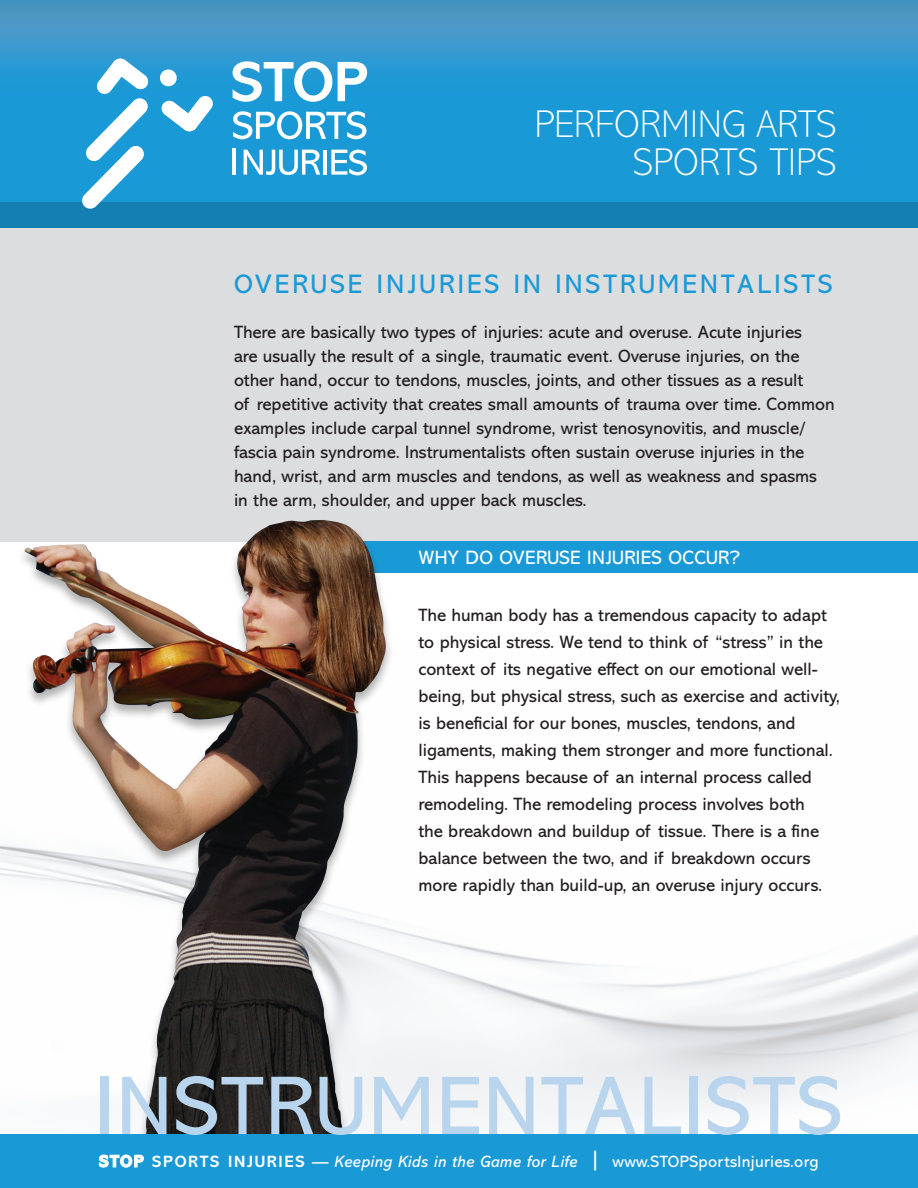
<style>
.page{position:relative;width:918px;height:1188px;background:#fff}
.page>*{position:absolute;margin:0;border:0;box-sizing:border-box;transform-origin:0 0}
.t1{font:83.85px "Abadi";letter-spacing:.03em;color:#b9d5ee}
.t2{font:200 39px/37.5px "Abadi";letter-spacing:-.015em;color:#fff;text-align:right}
.t3{font:27px "Abadi";letter-spacing:.12em;color:#1999d6}
.t4{font:19.5px "Abadi";letter-spacing:.02em;color:#fff}
.t5{font:18px/27px "Abadi";color:#231f20}
.t6{font:italic 16.5px "Abadi";letter-spacing:.02em;color:#fff}
.s1{font-weight:700;font-style:normal}
.s2{font-size:24px}
.s3{font-style:normal}
</style>
<div class="page">
<div style="left:0;top:0;width:918px;height:542px;background:#dcdddf"></div>
<svg style="left:0;top:0;width:918px;height:202px;background:#2998d1"></svg>
<div style="left:268px;top:542px;width:650px;height:31px;background:#1999d6"></div>
<div style="left:17px;top:519px;width:377px;height:633px;background:#231f20;opacity:.35"></div>
<img style="left:25px;top:520px;width:286px;height:132px">
<div style="left:0;top:1134px;width:918px;height:54px;background:#1999d6"></div>
<svg style="left:98px;top:1154px;width:46px;height:14px"></svg>
<div style="left:0;top:202px;width:918px;height:26px;background:#147fb2"></div>
<svg style="left:159px;top:69px;width:19px;height:18px"></svg>
<svg style="left:161px;top:95px;width:53px;height:37px;background:#89cae9"></svg>
<svg style="left:82px;top:59px;width:67px;height:150px;background:#69bbe2"></svg>
<svg style="left:233px;top:61px;width:99px;height:41px;background:#80c5e7"></svg>
<svg style="left:338px;top:62px;width:29px;height:39px"></svg>
<svg style="left:233px;top:111px;width:133px;height:28px;background:#70bfe5"></svg>
<hr style="left:233px;top:149px;width:3px;height:26px;background:#fff">
<svg style="left:244px;top:150px;width:76px;height:25px;background:#74c1e6"></svg>
<hr style="left:323px;top:150px;width:4px;height:25px;background:#fff">
<svg style="left:331px;top:150px;width:36px;height:25px"></svg>
<h2 class="t2" style="left:534px;top:106px;width:304px">PERFORMING ARTS<br>SPORTS TIPS</h2>
<h3 class="t3" style="left:234px;top:269px;width:600px">OVERUSE INJURIES IN INSTRUMENTALISTS</h3>
<p class="t5" style="left:234px;top:320px;width:602px;line-height:24px">There are basically two types of injuries: acute and overuse. Acute injuries<br>are usually the result of a single, traumatic event. Overuse injuries, on the other hand, occur to tendons, muscles, joints, and other tissues as a result<br>of repetitive activity that creates small amounts of trauma over time. Common examples include carpal tunnel syndrome, wrist tenosynovitis, and muscle/ fascia pain syndrome. Instrumentalists often sustain overuse injuries in the hand, wrist, and arm muscles and tendons, as well as weakness and spasms in the arm, shoulder, and upper back muscles.</p>
<p class="t4" style="left:418px;top:546px;width:323px">WHY DO OVERUSE INJURIES OCCUR?</p>
<p class="t5" style="left:418px;top:602px;width:423px">The human body has a tremendous capacity to adapt to physical stress. We tend to think of “stress” in the context of its negative effect on our emotional well&shy;being, but physical stress, such as exercise and activity, is beneficial for our bones, muscles, tendons, and ligaments, making them stronger and more functional.<br>This happens because of an internal process called remodeling. The remodeling process involves both<br>the breakdown and buildup of tissue. There is a fine balance between the two, and if breakdown occurs more rapidly than build-up, an overuse injury occurs.</p>
<h1 class="t1" style="left:95px;top:1060px;width:748px">INSTRUMENTALISTS</h1>
<p class="t6" style="left:99px;top:1152px;width:721px"><span class="s1">STOP SPO RTS INJURI ES —</span> Keeping Kids in the Game for Life <span class="s2">|</span> <span class="s3">www.STOPSportsInjuries.org</span></p>
</div>
